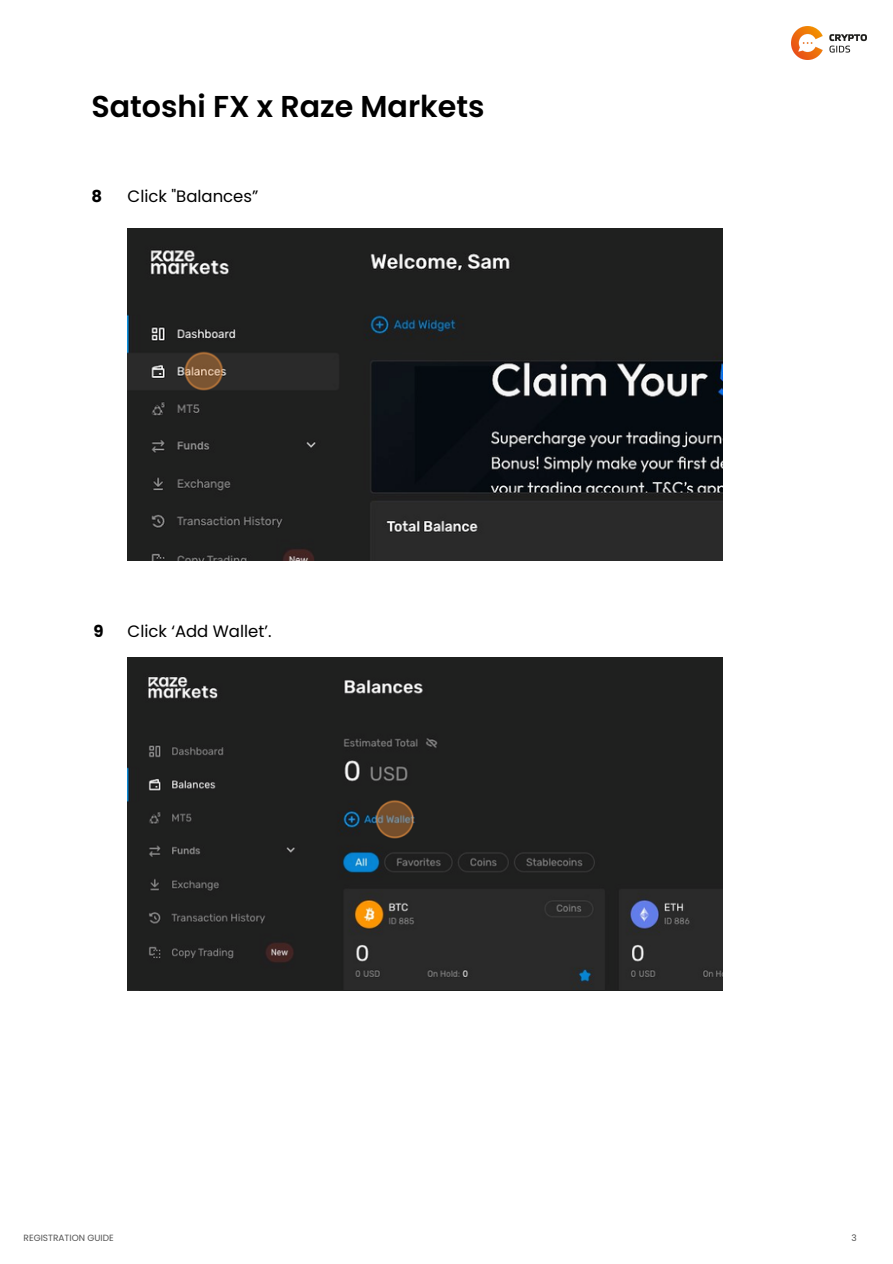
<style>
.page{position:relative;width:893px;height:1264px;background:#fff}
.page>*{position:absolute;margin:0;border:0;box-sizing:border-box;transform-origin:0 0}
.t1{font:600 30.15px "Poppins";color:#000}
.t2{font:16.5px "Poppins";color:#000}
.t3{font:700 16.5px "Poppins";color:#000}
.t4{font:9px "Poppins";color:#545454}
</style>
<div class="page">
<img style="left:128px;top:228px;width:594px;height:332px">
<img style="left:128px;top:657px;width:594px;height:332px">
<img style="left:791px;top:26px;width:75px;height:33px">
<p class="t1" style="left:91px;top:85px;width:394px">Satoshi FX x Raze Markets</p>
<h2 class="t3" style="left:91px;top:184px;width:12px">8</h2>
<p class="t2" style="left:128px;top:184px;width:132px">Click "Balances”</p>
<p class="t3" style="left:93px;top:620px;width:12px">9</p>
<h2 class="t2" style="left:128px;top:620px;width:145px">Click ‘Add Wallet’.</h2>
<p class="t4" style="left:24px;top:1231px;width:92px">REGISTRATION GUIDE</p>
<p class="t4" style="left:851px;top:1231px;width:7px">3</p>
</div>
